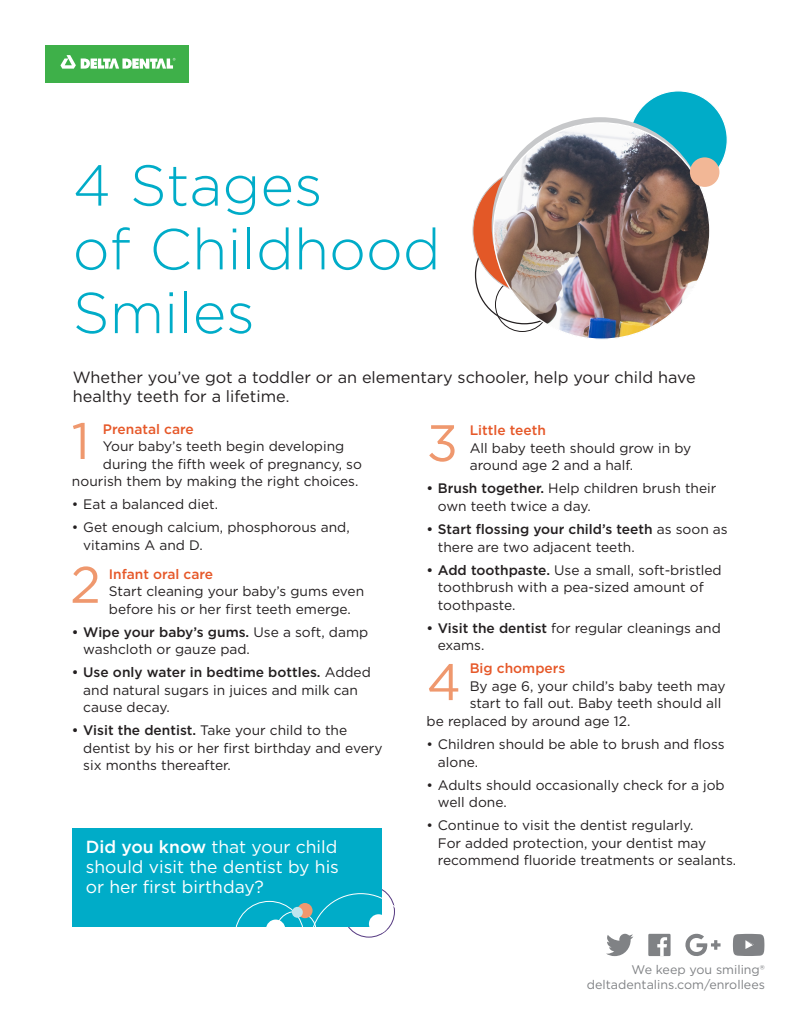
<style>
.page{position:relative;width:810px;height:1035px;background:#fff}
.page>*{position:absolute;margin:0;border:0;box-sizing:border-box;transform-origin:0 0}
.t1{font:300 57.5px/63.8px "Gotham";color:#00acc8}
.Product{font:51.25px "Gotham";color:#ef986e}
.t2{font:17.5px/20px "Gotham";color:#fff;text-align:justify}
.Body{font:16.25px/18.8px "Gotham";color:#231f20}
.Body-2{font:13.75px/17.5px "Gotham";color:#231f20}
.Body-3{font:500 13.75px "Gotham";color:#e65829}
.Paragraph_Header{font:500 13.75px "Gotham";color:#e65829}
.Bullets{font:500 13.75px "Gotham";color:#e65829}
.t3{font:12.5px "Gotham";color:#808285}
.s1{font-size:15px}
.s2{font-weight:500}
</style>
<div class="page">
<svg style="left:606px;top:934px;width:27px;height:22px"></svg>
<svg style="left:685px;top:934px;width:36px;height:22px"></svg>
<div style="left:648px;top:934px;width:23px;height:22px;background:#808285"></div>
<svg style="left:657px;top:937px;width:10px;height:19px"></svg>
<svg style="left:733px;top:934px;width:31px;height:22px"></svg>
<div style="left:629px;top:91px;width:98px;height:98px;background:#00acc8;border-radius:50%"></div>
<div style="left:473px;top:167px;width:128px;height:128px;background:#e35827;border-radius:50%"></div>
<svg style="left:492px;top:117px;width:216px;height:216px"></svg>
<img style="left:494px;top:123px;width:216px;height:216px;border-radius:108px">
<div style="left:690px;top:157px;width:29px;height:30px;background:#f2b796;border-radius:50%"></div>
<div style="left:45px;top:45px;width:143px;height:37px;background:#3eb049"></div>
<svg style="left:60px;top:55px;width:115px;height:14px"></svg>
<div style="left:343px;top:885px;width:52px;height:53px;border:1px solid #583c83;border-radius:50%"></div>
<div style="left:73px;top:828px;width:309px;height:99px;background:#00acc8"></div>
<div style="left:266px;top:920px;width:19px;height:19px;background:#fff;border-radius:50%"></div>
<div style="left:369px;top:914px;width:19px;height:19px;background:#fff;border-radius:50%"></div>
<div style="left:235px;top:901px;width:69px;height:69px;border:1px solid #fff;border-radius:50%"></div>
<div style="left:276px;top:911px;width:40px;height:41px;border:1px solid #fff;border-radius:50%"></div>
<div style="left:297px;top:903px;width:16px;height:15px;background:#ef986e;border-radius:50%"></div>
<div style="left:292px;top:907px;width:11px;height:11px;background:#bee5ee;border-radius:50%"></div>
<p class="t1" style="left:73px;top:152px;width:251px">4 Stages</p>
<p class="t1" style="left:73px;top:216px;width:369px">of Childhood<br>Smiles</p>
<p class="Body" style="left:73px;top:368px;width:625px">Whether you’ve got a toddler or an elementary schooler, help your child have healthy teeth for a lifetime<span class="s1">.</span></p>
<p class="Body-3" style="left:103px;top:420px;width:92px">Prenatal care</p>
<p class="Body-2" style="left:103px;top:437px;width:243px">Your baby’s teeth begin developing</p>
<p class="Body-2" style="left:103px;top:455px;width:260px">during the fifth week of pregnancy, so</p>
<p class="Body-2" style="left:72px;top:472px;width:288px">nourish them by making the right choices.</p>
<p class="Body-2" style="left:72px;top:495px;width:148px">• Eat a balanced diet.</p>
<p class="Body-2" style="left:83px;top:518px;width:268px;text-indent:-11px">• Get enough calcium, phosphorous and, vitamins A and D.</p>
<p class="Paragraph_Header" style="left:109px;top:565px;width:106px">Infant oral care</p>
<p class="Body-2" style="left:109px;top:582px;width:257px">Start cleaning your baby’s gums even before his or her first teeth emerge.</p>
<p class="Body-2" style="left:83px;top:623px;width:286px;text-indent:-11px"><span class="s2">• Wipe your baby’s gums.</span> Use a soft, damp washcloth or gauze pad.</p>
<p class="Body-2" style="left:83px;top:663px;width:289px;text-indent:-11px"><span class="s2">• Use only water in bedtime bottles.</span> Added and natural sugars in juices and milk can cause decay.</p>
<p class="Body-2" style="left:83px;top:722px;width:301px;text-indent:-11px"><span class="s2">• Visit the dentist.</span> Take your child to the dentist by his or her first birthday and every six months thereafter.</p>
<p class="Product" style="left:71px;top:408px;width:20px">1</p>
<p class="Product" style="left:427px;top:410px;width:33px">3</p>
<p class="Bullets" style="left:470px;top:421px;width:78px">Little teeth</p>
<p class="Body-2" style="left:470px;top:439px;width:223px">All baby teeth should grow in by around age 2 and a half.</p>
<p class="Body-2" style="left:438px;top:480px;width:280px;text-indent:-11px"><span class="s2">• Brush together.</span> Help children brush their own teeth twice a day.</p>
<p class="Body-2" style="left:438px;top:520px;width:291px;text-indent:-11px"><span class="s2">• Start flossing your child’s teeth</span> as soon as there are two adjacent teeth.</p>
<p class="Body-2" style="left:438px;top:561px;width:285px;text-indent:-11px"><span class="s2">• Add toothpaste.</span> Use a small, soft-bristled toothbrush with a pea-sized amount of toothpaste.</p>
<p class="Body-2" style="left:438px;top:619px;width:284px;text-indent:-11px"><span class="s2">• Visit the dentist</span> for regular cleanings and exams.</p>
<p class="Body-3" style="left:470px;top:660px;width:97px">Big chompers</p>
<p class="Body-2" style="left:470px;top:677px;width:257px">By age 6, your child’s baby teeth may</p>
<p class="Body-2" style="left:470px;top:695px;width:253px">start to fall out. Baby teeth should all</p>
<p class="Body-2" style="left:427px;top:712px;width:205px">be replaced by around age 12.</p>
<p class="Body-2" style="left:438px;top:735px;width:288px;text-indent:-11px">• Children should be able to brush and floss alone.</p>
<p class="Body-2" style="left:438px;top:776px;width:288px;text-indent:-11px">• Adults should occasionally check for a job well done.</p>
<p class="Body-2" style="left:438px;top:816px;width:300px;text-indent:-11px">• Continue to visit the dentist regularly.<br>For added protection, your dentist may recommend fluoride treatments or sealants.</p>
<p class="Product" style="left:70px;top:552px;width:32px">2</p>
<p class="Product" style="left:427px;top:649px;width:36px">4</p>
<p class="t2" style="left:86px;top:836px;width:255px"><span class="s2">Did you know</span> that your child should visit the dentist by his or her first birthday?</p>
<p class="t3" style="left:632px;top:961px;width:135px">We keep you smiling®</p>
<p class="t3" style="left:587px;top:976px;width:180px">deltadentalins.com/enrollees</p>
</div>
